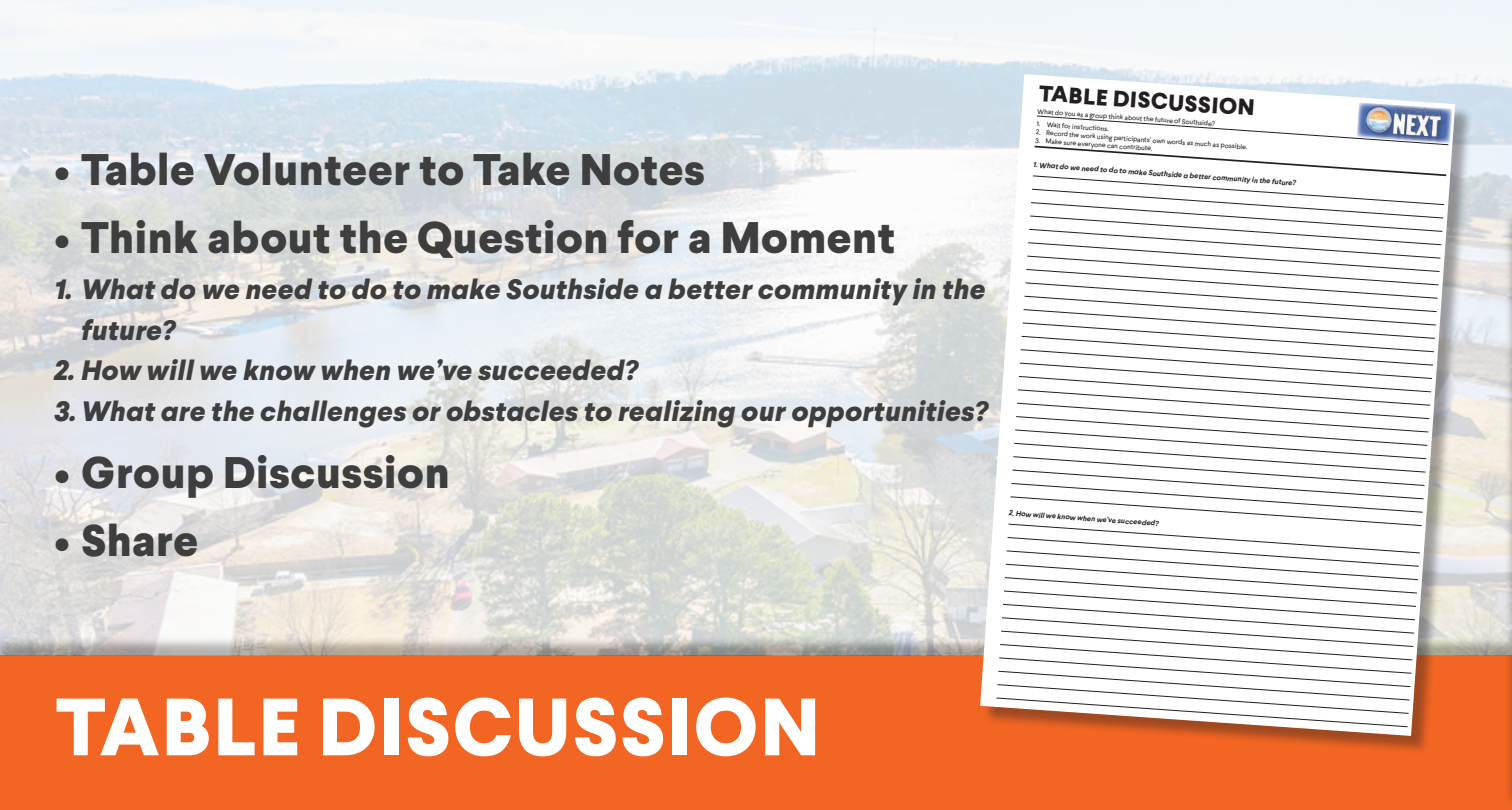
<style>
.page{position:relative;width:1512px;height:810px;background:#fff}
.page>*{position:absolute;margin:0;border:0;box-sizing:border-box;transform-origin:0 0}
.t1{font:800 81px "Larsseit";letter-spacing:.02em;color:#fff}
.t2{font:800 45px "Larsseit";color:#3e3e3f}
.t3{font:italic 800 28.5px/40.5px "Larsseit";color:#3e3e3f}
.t4{font:800 22.8px "Larsseit";color:#231f20}
.t5{font:italic 700 7.35px "Larsseit";color:#231f20}
.t6{font:6.9px "Larsseit";color:#231f20}
</style>
<div class="page">
<div style="left:0;top:656px;width:1512px;height:154px;background:#f26522"></div>
<img style="left:0;top:0;width:1512px;height:656px">
<div style="left:983px;top:77px;width:490px;height:677px;background:#231f20;opacity:.4"></div>
<svg style="left:980px;top:74px;width:475px;height:662px"></svg>
<svg style="left:994px;top:102px;width:459px;height:634px"></svg>
<img style="left:1364px;top:105px;width:86px;height:40px">
<div style="left:1504px;top:211px;width:8px;height:597px;background:#231f20;opacity:.4"></div>
<hr style="left:1511px;top:230px;width:1px;height:580px;background:#f26522">
<p class="t2" style="left:54px;top:140px;width:653px">• Table Volunteer to Take Notes</p>
<p class="t2" style="left:54px;top:207px;width:843px">• Think about the Question for a Moment</p>
<p class="t3" style="left:81px;top:269px;width:906px;text-indent:-27px">1. What do we need to do to make Southside a better community in the future?</p>
<p class="t3" style="left:54px;top:350px;width:586px">2. How will we know when we’ve succeeded?</p>
<p class="t3" style="left:54px;top:391px;width:935px">3.What are the challenges or obstacles to realizing our opportunities?</p>
<p class="t2" style="left:54px;top:443px;width:397px">• Group Discussion</p>
<p class="t2" style="left:54px;top:510px;width:146px">• Share</p>
<p class="t4" style="left:1040px;top:78px;width:218px;rotate:4deg">TABLE DISCUSSION</p>
<p class="t6" style="left:1038px;top:107px;width:179px;rotate:4deg">What do you as a group think about the future of Southside?</p>
<p class="t6" style="left:1037px;top:120px;width:74px;rotate:4deg">1. Wait for instructions.</p>
<p class="t6" style="left:1036px;top:128px;width:213px;rotate:4deg">2. Record the work using participants’ own words as much as possible.</p>
<p class="t6" style="left:1036px;top:136px;width:119px;rotate:4deg">3. Make sure everyone can contribute.</p>
<p class="t5" style="left:1034px;top:160px;width:265px;rotate:4deg">1. What do we need to do to make Southside a better community in the future?</p>
<p class="t5" style="left:1009px;top:508px;width:151px;rotate:4deg">2. How will we know when we’ve succeeded?</p>
<p class="t1" style="left:56px;top:674px;width:766px">TABLE DISCUSSION</p>
</div>
